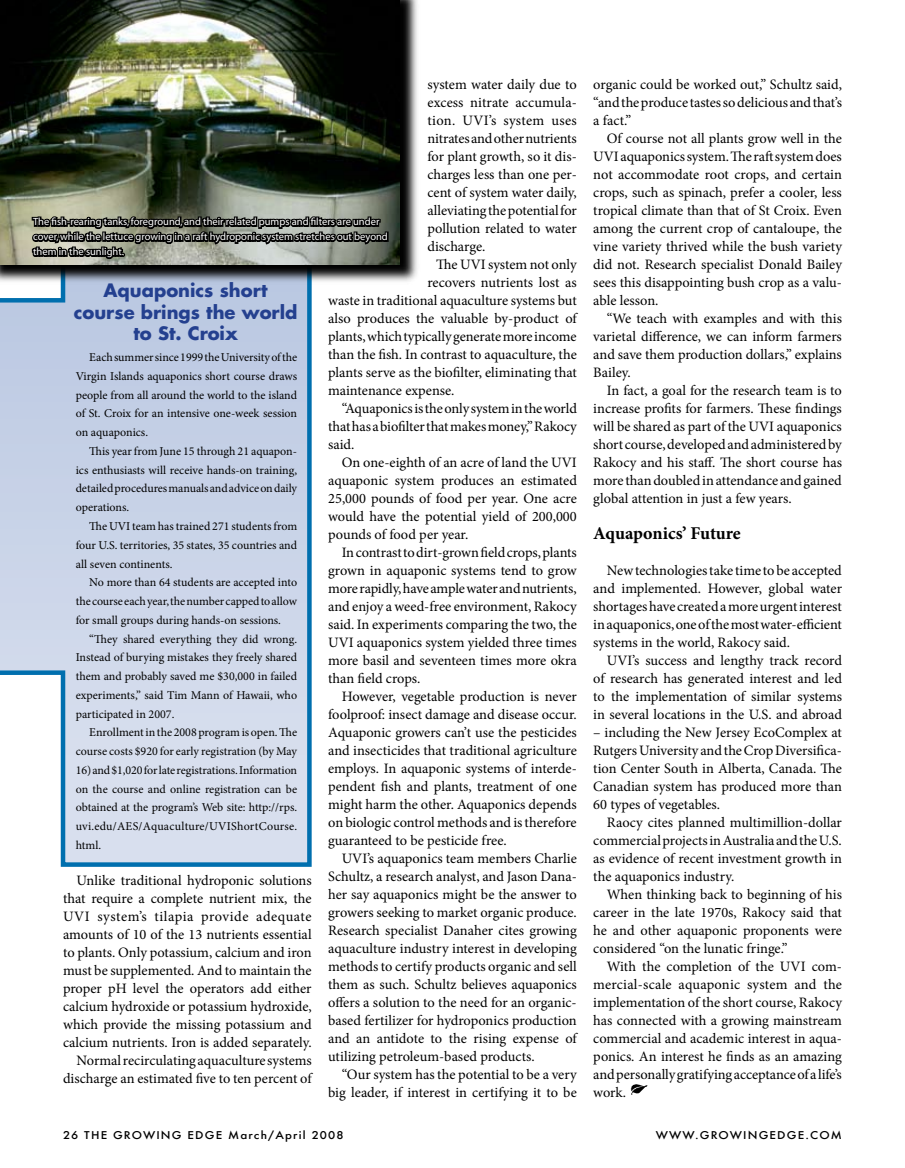
<style>
.page{position:relative;width:905px;height:1168px;background:#fff}
.page>*{position:absolute;margin:0;border:0;box-sizing:border-box;transform-origin:0 0}
.t1{font:700 18px/21px "Futura";color:#24408f;text-align:center}
.t2{font:700 18px "Minion Pro";letter-spacing:-.005em;color:#000}
.t3{font:14.4px/18px "Minion Pro";color:#000;text-align:justify}
.t4{font:12px/18.8px "Minion Pro";color:#000;text-align:justify}
.t5{font:10.5px/15px "Myriad";color:#fff}
.t6{font:500 10.5px "Futura";letter-spacing:.1em;color:#000;scale:1.1 1}
</style>
<div class="page">
<svg style="left:0;top:285px;width:312px;height:582px;background:#c9d5e8"></svg>
<img style="left:630px;top:1084px;width:18px;height:11px">
<svg style="left:0;top:0;width:417px;height:285px;background:#81858b"></svg>
<img style="left:0;top:0;width:400px;height:265px">
<svg style="left:30px;top:180px;width:360px;height:96px;background:#656a5f"></svg>
<p class="t3" style="left:427px;top:75px;width:151px">system water daily due to excess nitrate accumula&shy;tion. UVI’s system uses nitrates and other nutrients for plant growth, so it dis&shy;charges less than one per&shy;cent of system water daily, alleviating the potential for pollution related to water discharge.</p>
<p class="t3" style="left:436px;top:255px;width:142px">The UVI system not only</p>
<p class="t3" style="left:427px;top:273px;width:151px">recovers nutrients lost as</p>
<p class="t3" style="left:328px;top:291px;width:250px">waste in traditional aquaculture systems but</p>
<p class="t3" style="left:328px;top:309px;width:250px">also produces the valuable by-product of</p>
<p class="t3" style="left:328px;top:327px;width:250px">plants, which typically generate more income</p>
<p class="t3" style="left:328px;top:345px;width:250px">than the fish. In contrast to aquaculture, the</p>
<p class="t3" style="left:328px;top:363px;width:250px">plants serve as the biofilter, eliminating that</p>
<p class="t3" style="left:328px;top:381px;width:128px">maintenance expense.</p>
<p class="t3" style="left:341px;top:399px;width:237px">“Aquaponics is the only system in the world</p>
<p class="t3" style="left:328px;top:417px;width:250px">that has a biofilter that makes money,” Rakocy</p>
<p class="t3" style="left:328px;top:435px;width:28px">said.</p>
<p class="t3" style="left:341px;top:453px;width:237px">On one-eighth of an acre of land the UVI</p>
<p class="t3" style="left:328px;top:471px;width:250px">aquaponic system produces an estimated</p>
<p class="t3" style="left:328px;top:489px;width:250px">25,000 pounds of food per year. One acre</p>
<p class="t3" style="left:328px;top:507px;width:250px">would have the potential yield of 200,000</p>
<p class="t3" style="left:328px;top:525px;width:142px">pounds of food per year.</p>
<p class="t3" style="left:341px;top:543px;width:237px">In contrast to dirt-grown field crops, plants</p>
<p class="t3" style="left:328px;top:561px;width:250px">grown in aquaponic systems tend to grow</p>
<p class="t3" style="left:328px;top:579px;width:250px">more rapidly, have ample water and nutrients,</p>
<p class="t3" style="left:328px;top:597px;width:250px">and enjoy a weed-free environment, Rakocy</p>
<p class="t3" style="left:328px;top:615px;width:250px">said. In experiments comparing the two, the</p>
<p class="t3" style="left:328px;top:633px;width:250px">UVI aquaponics system yielded three times</p>
<p class="t3" style="left:328px;top:651px;width:250px">more basil and seventeen times more okra</p>
<p class="t3" style="left:328px;top:669px;width:94px">than field crops.</p>
<p class="t3" style="left:341px;top:687px;width:236px">However, vegetable production is never</p>
<p class="t3" style="left:328px;top:705px;width:250px">foolproof: insect damage and disease occur.</p>
<p class="t3" style="left:328px;top:723px;width:250px">Aquaponic growers can’t use the pesticides</p>
<p class="t3" style="left:328px;top:741px;width:250px">and insecticides that traditional agriculture</p>
<p class="t3" style="left:328px;top:759px;width:250px">employs. In aquaponic systems of interde-</p>
<p class="t3" style="left:328px;top:777px;width:250px">pendent fish and plants, treatment of one</p>
<p class="t3" style="left:328px;top:795px;width:250px">might harm the other. Aquaponics depends</p>
<p class="t3" style="left:328px;top:813px;width:250px">on biologic control methods and is therefore</p>
<p class="t3" style="left:328px;top:831px;width:180px">guaranteed to be pesticide free.</p>
<p class="t3" style="left:341px;top:849px;width:236px">UVI’s aquaponics team members Charlie</p>
<p class="t3" style="left:328px;top:867px;width:250px">Schultz, a research analyst, and Jason Dana-</p>
<p class="t3" style="left:328px;top:885px;width:250px">her say aquaponics might be the answer to</p>
<p class="t3" style="left:328px;top:903px;width:250px">growers seeking to market organic produce.</p>
<p class="t3" style="left:328px;top:921px;width:250px">Research specialist Danaher cites growing</p>
<p class="t3" style="left:328px;top:939px;width:250px">aquaculture industry interest in developing</p>
<p class="t3" style="left:328px;top:957px;width:250px">methods to certify products organic and sell</p>
<p class="t3" style="left:328px;top:975px;width:250px">them as such. Schultz believes aquaponics</p>
<p class="t3" style="left:328px;top:993px;width:250px">offers a solution to the need for an organic-</p>
<p class="t3" style="left:328px;top:1011px;width:250px">based fertilizer for hydroponics production</p>
<p class="t3" style="left:328px;top:1029px;width:250px">and an antidote to the rising expense of</p>
<p class="t3" style="left:328px;top:1047px;width:208px">utilizing petroleum-based products.</p>
<p class="t3" style="left:341px;top:1065px;width:236px">“Our system has the potential to be a very</p>
<p class="t3" style="left:328px;top:1083px;width:250px">big leader, if interest in certifying it to be</p>
<p class="t5" style="left:33px;top:215px;width:356px">The fish-rearing tanks, foreground, and their related pumps and filters are under cover, while the lettuce growing in a raft hydroponic system stretches out beyond them in the sunlight.</p>
<p class="t1" style="left:74px;top:280px;width:225px">Aquaponics short course brings the world to St. Croix</p>
<p class="t4" style="left:76px;top:348px;width:223px;text-indent:14px">Each summer since 1999 the University of the Virgin Islands aquaponics short course draws people from all around the world to the island of St. Croix for an intensive one-week session on aquaponics.</p>
<p class="t4" style="left:76px;top:442px;width:223px;text-indent:14px">This year from June 15 through 21 aquapon&shy;ics enthusiasts will receive hands-on training, detailed procedures manuals and advice on daily operations.</p>
<p class="t4" style="left:76px;top:517px;width:223px;text-indent:14px">The UVI team has trained 271 students from four U.S. territories, 35 states, 35 countries and all seven continents.</p>
<p class="t4" style="left:76px;top:573px;width:223px;text-indent:14px">No more than 64 students are accepted into the course each year, the number capped to allow for small groups during hands-on sessions.</p>
<p class="t4" style="left:76px;top:629px;width:223px;text-indent:14px">“They shared everything they did wrong.<br>Instead of burying mistakes they freely shared them and probably saved me $30,000 in failed experiments,” said Tim Mann of Hawaii, who participated in 2007.</p>
<p class="t4" style="left:76px;top:723px;width:223px;text-align:right">Enrollment in the 2008 program is open. The course costs $920 for early registration (by May</p>
<p class="t4" style="left:76px;top:761px;width:223px">16) and $1,020 for late registrations. Information on the course and online registration can be obtained at the program’s Web site: http://rps. uvi.edu/AES/Aquaculture/UVIShortCourse. html.</p>
<p class="t3" style="left:63px;top:871px;width:250px;text-align:right">Unlike traditional hydroponic solutions that require a complete nutrient mix, the UVI system’s tilapia provide adequate amounts of 10 of the 13 nutrients essential to plants. Only potassium, calcium and iron must be supplemented. And to maintain the proper pH level the operators add either calcium hydroxide or potassium hydroxide, which provide the missing potassium and calcium nutrients. Iron is added separately.<br>Normal recirculating aquaculture systems discharge an estimated five to ten percent of</p>
<p class="t3" style="left:593px;top:75px;width:250px">organic could be worked out,” Schultz said, “and the produce tastes so delicious and that’s a fact.”</p>
<p class="t3" style="left:593px;top:129px;width:250px;text-indent:13px">Of course not all plants grow well in the UVI aquaponics system. The raft system does not accommodate root crops, and certain crops, such as spinach, prefer a cooler, less tropical climate than that of St Croix. Even among the current crop of cantaloupe, the vine variety thrived while the bush variety did not. Research specialist Donald Bailey sees this disappointing bush crop as a valu&shy;able lesson.</p>
<p class="t3" style="left:593px;top:309px;width:250px;text-indent:13px">“We teach with examples and with this varietal difference, we can inform farmers and save them production dollars,” explains Bailey.</p>
<p class="t3" style="left:593px;top:381px;width:250px;text-indent:13px">In fact, a goal for the research team is to increase profits for farmers. These findings will be shared as part of the UVI aquaponics short course, developed and administered by Rakocy and his staff. The short course has more than doubled in attendance and gained global attention in just a few years.</p>
<p class="t2" style="left:593px;top:520px;width:149px">Aquaponics’ Future</p>
<p class="t3" style="left:593px;top:561px;width:250px;text-indent:13px">New technologies take time to be accepted and implemented. However, global water shortages have created a more urgent interest in aquaponics, one of the most water-efficient systems in the world, Rakocy said.</p>
<p class="t3" style="left:593px;top:651px;width:250px;text-indent:13px">UVI’s success and lengthy track record of research has generated interest and led to the implementation of similar systems in several locations in the U.S. and abroad</p>
<p class="t3" style="left:593px;top:723px;width:250px">– including the New Jersey EcoComplex at Rutgers University and the Crop Diversifica&shy;tion Center South in Alberta, Canada. The Canadian system has produced more than 60 types of vegetables.</p>
<p class="t3" style="left:593px;top:813px;width:250px;text-indent:13px">Raocy cites planned multimillion-dollar commercial projects in Australia and the U.S. as evidence of recent investment growth in the aquaponics industry.</p>
<p class="t3" style="left:593px;top:885px;width:250px;text-indent:13px">When thinking back to beginning of his career in the late 1970s, Rakocy said that he and other aquaponic proponents were considered “on the lunatic fringe.”</p>
<p class="t3" style="left:593px;top:957px;width:250px;text-indent:13px">With the completion of the UVI com&shy;mercial-scale aquaponic system and the implementation of the short course, Rakocy has connected with a growing mainstream commercial and academic interest in aqua&shy;ponics. An interest he finds as an amazing and personally gratifying acceptance of a life’s work.</p>
<p class="t6" style="left:63px;top:1128px;width:255px">26 THE GROWING EDGE March/April 2008</p>
<p class="t6" style="left:655px;top:1128px;width:171px">WWW.GROWINGEDGE.COM</p>
</div>
